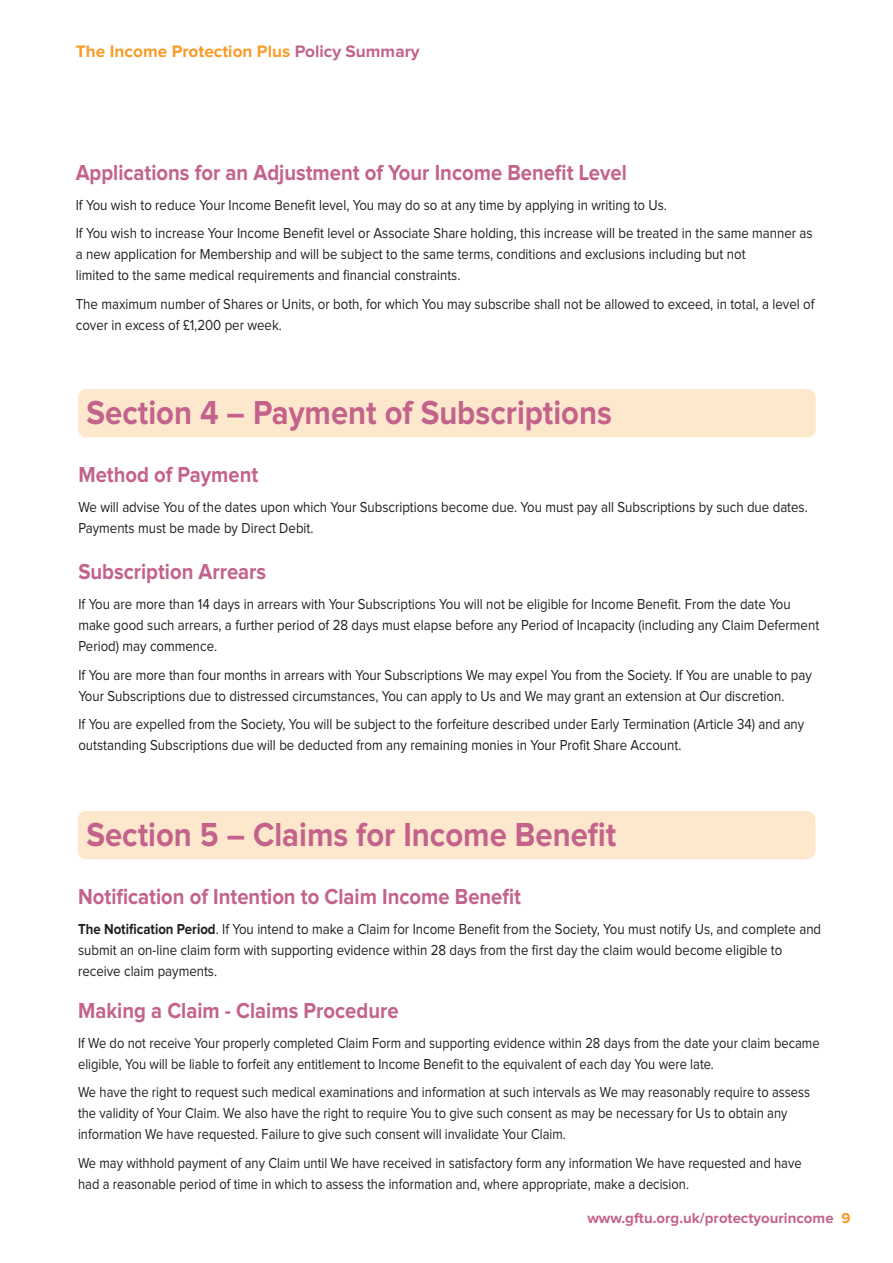
<style>
.page{position:relative;width:893px;height:1263px;background:#fff}
.page>*{position:absolute;margin:0;border:0;box-sizing:border-box;transform-origin:0 0}
.t1{font:700 34.5px "Proxima Nova";color:#c3638c;scale:.9 1}
.t2{font:700 22.5px "Proxima Nova";color:#c3638c;scale:.9 1}
.t3{font:700 17.25px "Proxima Nova";color:#f89c27}
.t4{font:15px/21px "Proxima Nova";color:#231f20;scale:.88 1}
.t5{font:15px/21px "Proxima Nova";color:#231f20;scale:.86 1}
.t6{font:700 15px "Proxima Nova";color:#c3638c}
.s1{color:#c3638c}
.s2{font-weight:700}
.s3{color:#f89c27}
</style>
<div class="page">
<div style="left:78px;top:389px;width:738px;height:48px;background:#fee8cd;border-radius:9px"></div>
<div style="left:78px;top:811px;width:737px;height:48px;background:#fee8cd;border-radius:9px"></div>
<p class="t3" style="left:76px;top:46px;width:345px">The Income Protection Plus <span class="s1">Policy Summary</span></p>
<h2 class="t2" style="left:76px;top:165px;width:614px">Applications for an Adjustment of Your Income Benefit Level</h2>
<p class="t4" style="left:76px;top:192px;width:839px;line-height:28.5px">If You wish to reduce Your Income Benefit level, You may do so at any time by applying in writing to Us.<br>If You wish to increase Your Income Benefit level or Associate Share holding, this increase will be treated in the same manner as</p>
<p class="t4" style="left:76px;top:245px;width:763px">a new application for Membership and will be subject to the same terms, conditions and exclusions including but not limited to the same medical requirements and financial constraints.</p>
<p class="t4" style="left:76px;top:295px;width:841px">The maximum number of Shares or Units, or both, for which You may subscribe shall not be allowed to exceed, in total, a level of cover in excess of £1,200 per week.</p>
<h1 class="t1" style="left:87px;top:401px;width:585px">Section 4 – Payment of Subscriptions</h1>
<h2 class="t2" style="left:78px;top:467px;width:201px">Method of Payment</h2>
<p class="t4" style="left:78px;top:498px;width:830px">We will advise You of the dates upon which Your Subscriptions become due. You must pay all Subscriptions by such due dates.<br>Payments must be made by Direct Debit.</p>
<h2 class="t2" style="left:78px;top:564px;width:210px">Subscription Arrears</h2>
<p class="t4" style="left:78px;top:595px;width:843px">If You are more than 14 days in arrears with Your Subscriptions You will not be eligible for Income Benefit. From the date You make good such arrears, a further period of 28 days must elapse before any Period of Incapacity (including any Claim Deferment<br>Period) may commence.</p>
<p class="t4" style="left:78px;top:666px;width:835px">If You are more than four months in arrears with Your Subscriptions We may expel You from the Society. If You are unable to pay<br>Your Subscriptions due to distressed circumstances, You can apply to Us and We may grant an extension at Our discretion.</p>
<p class="t4" style="left:78px;top:715px;width:826px">If You are expelled from the Society, You will be subject to the forfeiture described under Early Termination (Article 34) and any outstanding Subscriptions due will be deducted from any remaining monies in Your Profit Share Account.</p>
<h1 class="t1" style="left:86px;top:822px;width:590px">Section 5 – Claims for Income Benefit</h1>
<h2 class="t2" style="left:78px;top:888px;width:494px">Notification of Intention to Claim Income Benefit</h2>
<p class="t4" style="left:78px;top:919px;width:846px"><span class="s2">The Notification Period</span>. If You intend to make a Claim for Income Benefit from the Society, You must notify Us, and complete and submit an on-line claim form with supporting evidence within 28 days from the first day the claim would become eligible to receive claim payments.</p>
<h2 class="t2" style="left:78px;top:1002px;width:358px">Making a Claim - Claims Procedure</h2>
<p class="t5" style="left:78px;top:1033px;width:864px">If We do not receive Your properly completed Claim Form and supporting evidence within 28 days from the date your claim became eligible, You will be liable to forfeit any entitlement to Income Benefit to the equivalent of each day You were late.</p>
<p class="t5" style="left:78px;top:1083px;width:853px">We have the right to request such medical examinations and information at such intervals as We may reasonably require to assess the validity of Your Claim. We also have the right to require You to give such consent as may be necessary for Us to obtain any information We have requested. Failure to give such consent will invalidate Your Claim.</p>
<p class="t5" style="left:78px;top:1153px;width:843px">We may withhold payment of any Claim until We have received in satisfactory form any information We have requested and have had a reasonable period of time in which to assess the information and, where appropriate, make a decision.</p>
<p class="t6" style="left:587px;top:1213px;width:265px">www.gftu.org.uk/protectyourincome <span class="s3">9</span></p>
</div>
